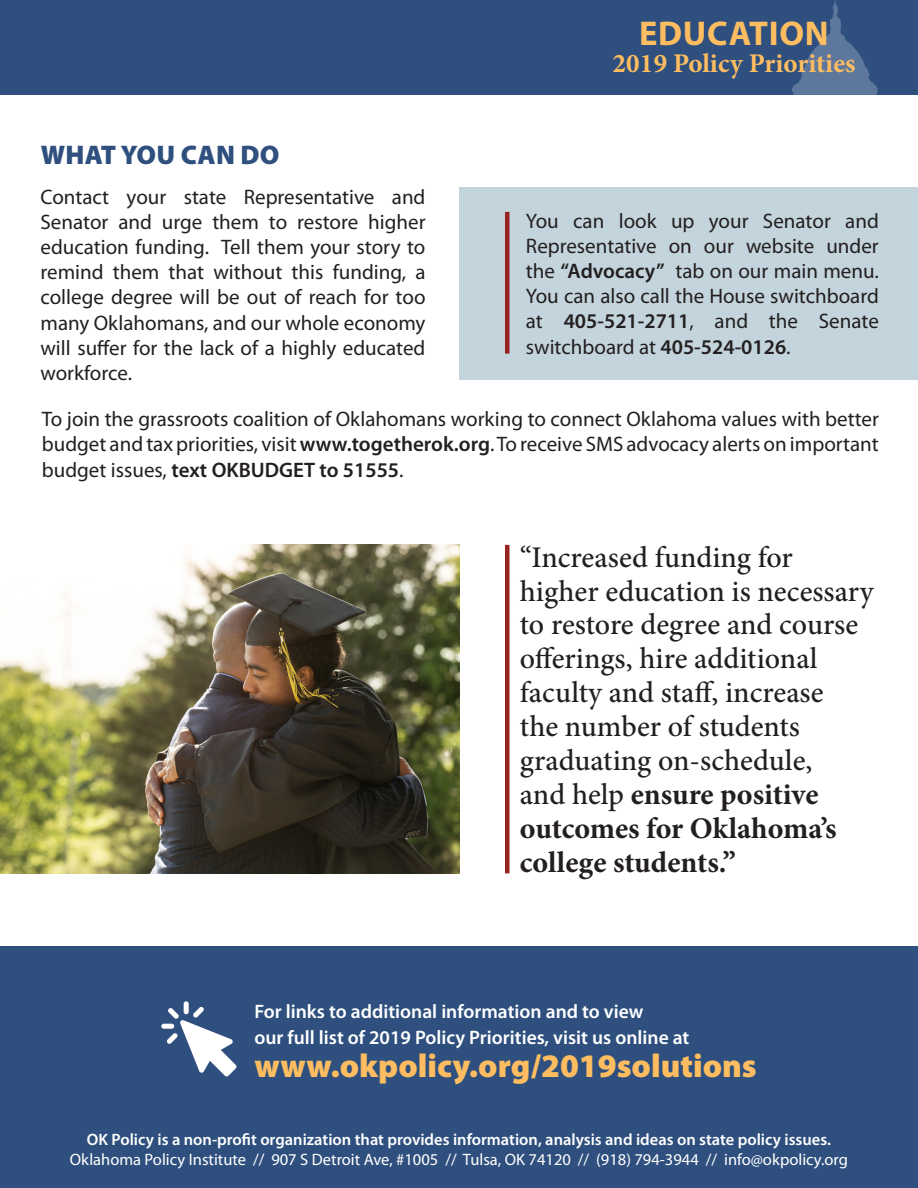
<style>
.page{position:relative;width:918px;height:1188px;background:#fff}
.page>*{position:absolute;margin:0;border:0;box-sizing:border-box;transform-origin:0 0}
.t1{font:700 34.5px "Myriad Pro";letter-spacing:.02em;color:#febd60}
.t2{font:900 33px "Myriad Pro";color:#febd60}
.t3{font:500 30px/33.9px "Minion Pro";color:#231f20}
.t4{font:700 27px "Minion Pro";color:#febd60}
.t5{font:900 27px "Myriad Pro";letter-spacing:.01em;color:#2f507f}
.t6{font:21px/25.2px "Myriad Pro";color:#231f20;text-align:justify}
.t7{font:600 19.5px "Myriad Pro";color:#fff}
.t8{font:16.5px "Myriad Pro";color:#fff}
.t9{font:600 16.5px "Myriad Pro";color:#fff}
.s1{font-weight:600}
.s2{font-weight:700}
</style>
<div class="page">
<div style="left:0;top:946px;width:918px;height:242px;background:#2f507f"></div>
<div style="left:0;top:0;width:918px;height:94px;background:#2f507f"></div>
<svg style="left:792px;top:0;width:86px;height:94px"></svg>
<div style="left:459px;top:188px;width:459px;height:192px;background:#c4d4dc"></div>
<hr style="left:505px;top:212px;width:4px;height:142px;background:#972421">
<img style="left:0;top:545px;width:459px;height:328px">
<hr style="left:505px;top:545px;width:4px;height:328px;background:#972421">
<div style="left:161px;top:1024px;width:13px;height:5px;background:#fff;border-radius:3px"></div>
<div style="left:184px;top:1001px;width:5px;height:13px;background:#fff;border-radius:3px"></div>
<svg style="left:167px;top:1007px;width:70px;height:69px"></svg>
<p class="t5" style="left:41px;top:140px;width:240px">WHAT YOU CAN DO</p>
<p class="t6" style="left:40px;top:184px;width:387px">Contact your state Representative and Senator and urge them to restore higher education funding. Tell them your story to remind them that without this funding, a college degree will be out of reach for too many Oklahomans, and our whole economy will suffer for the lack of a highly educated workforce.</p>
<p class="t1" style="left:639px;top:11px;width:191px">EDUCATION</p>
<p class="t4" style="left:612px;top:44px;width:245px">2019 Policy Priorities</p>
<p class="t6" style="left:526px;top:208px;width:354px">You can look up your Senator and Representative on our website under the <span class="s1">“Advocacy”</span> tab on our main menu.<br>You can also call the House switchboard at <span class="s1">405-521-2711</span>, and the Senate switchboard at <span class="s1">405-524-0126</span>.</p>
<p class="t6" style="left:42px;top:406px;width:839px">To join the grassroots coalition of Oklahomans working to connect Oklahoma values with better budget and tax priorities, visit <span class="s1">www.togetherok.org</span>. To receive SMS advocacy alerts on important budget issues, <span class="s1">text OKBUDGET to 51555</span>.</p>
<p class="t3" style="left:520px;top:540px;width:355px">“Increased funding for higher education is necessary to restore degree and course offerings, hire additional faculty and staff, increase<br>the number of students graduating on-schedule,<br>and help <span class="s2">ensure positive outcomes for Oklahoma’s college students.”</span></p>
<p class="t7" style="left:254px;top:999px;width:390px">For links to additional information and to view</p>
<p class="t7" style="left:254px;top:1025px;width:437px">our full list of 2019 Policy Priorities, visit us online at</p>
<p class="t2" style="left:254px;top:1047px;width:504px">www.okpolicy.org/2019solutions</p>
<p class="t9" style="left:87px;top:1129px;width:746px">OK Policy is a non-profit organization that provides information, analysis and ideas on state policy issues.</p>
<p class="t8" style="left:70px;top:1149px;width:780px">Oklahoma Policy Institute // 907 S Detroit Ave, #1005 // Tulsa, OK 74120 // (918) 794-3944 // info@okpolicy.org</p>
</div>
